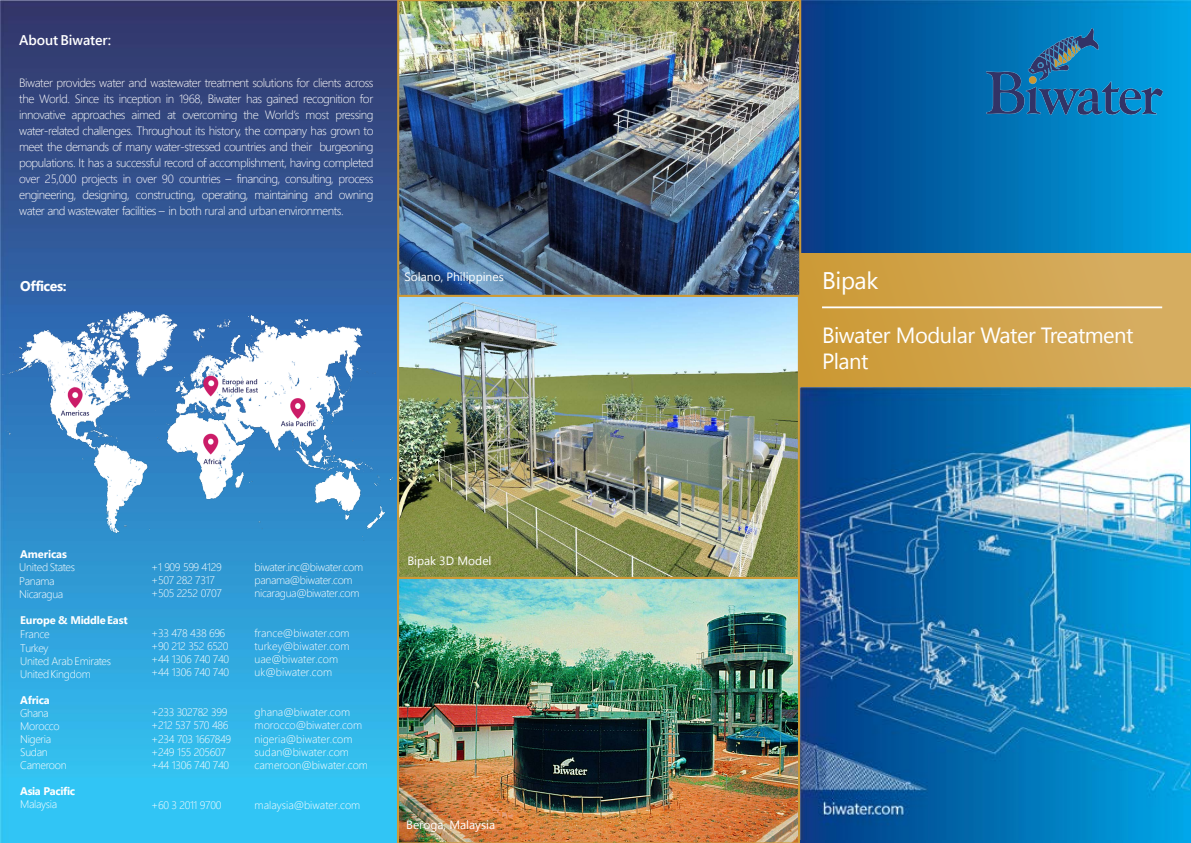
<style>
.page{position:relative;width:1191px;height:843px;background:#fff}
.page>*{position:absolute;margin:0;border:0;box-sizing:border-box;transform-origin:0 0}
.t1{font:24px "Segoe UI";letter-spacing:-.01em;color:#fff}
.t2{font:22px/26.4px "Segoe UI";letter-spacing:-.025em;color:#fff}
.t3{font:600 14px "Segoe UI";letter-spacing:-.01em;color:#fff}
.t4{font:700 14px "Segoe UI";letter-spacing:-.03em;color:#fff}
.t5{font:300 12px/16px "Segoe UI";letter-spacing:-.035em;color:#fff;text-align:justify}
.t6{font:12px "Segoe UI";color:#fff}
.t7{font:300 11px "Segoe UI";letter-spacing:-.03em;color:#fff}
.t8{font:300 11px "Segoe UI";letter-spacing:-.005em;color:#fff}
.t9{font:300 11px "Segoe UI";color:#fff}
.t10{font:700 11px "Segoe UI";letter-spacing:-.02em;color:#fff}
</style>
<div class="page">
<img style="left:800px;top:1px;width:391px;height:702px">
<img style="left:800px;top:253px;width:391px;height:134px">
<img style="left:0;top:0;width:397px;height:842px">
<hr style="left:822px;top:306px;width:340px;height:2px;background:#fff">
<img style="left:986px;top:28px;width:176px;height:86px">
<img style="left:0;top:312px;width:393px;height:228px">
<img style="left:801px;top:387px;width:389px;height:451px">
<img style="left:397px;top:578px;width:403px;height:264px">
<img style="left:400px;top:297px;width:397px;height:278px">
<div style="left:397px;top:294px;width:403px;height:284px;border:2px solid #cc9a37"></div>
<img style="left:397px;top:0;width:404px;height:297px">
<p class="t3" style="left:19px;top:28px;width:94px">About Biwater:</p>
<p class="t5" style="left:19px;top:74px;width:356px">Biwater provides water and wastewater treatment solutions for clients across the World. Since its inception in 1968, Biwater has gained recognition for innovative approaches aimed at overcoming the World’s most pressing water-related challenges. Throughout its history, the company has grown to meet the demands of many water-stressed countries and their burgeoning populations. It has a successful record of accomplishment, having completed over 25,000 projects in over 90 countries – financing, consulting, process engineering, designing, constructing, operating, maintaining and owning water and wastewater facilities – in both rural and urban environments.</p>
<p class="t4" style="left:20px;top:274px;width:48px">Offices:</p>
<p class="t6" style="left:404px;top:266px;width:101px">Solano, Philippines</p>
<p class="t10" style="left:20px;top:545px;width:48px">Americas</p>
<p class="t7" style="left:19px;top:558px;width:57px">UnitedStates</p>
<p class="t7" style="left:19px;top:571px;width:37px">Panama</p>
<p class="t7" style="left:19px;top:584px;width:46px">Nicaragua</p>
<p class="t10" style="left:20px;top:610px;width:109px">Europe &amp; MiddleEast</p>
<p class="t7" style="left:20px;top:624px;width:31px">France</p>
<p class="t7" style="left:20px;top:638px;width:30px">Turkey</p>
<p class="t7" style="left:20px;top:651px;width:92px">United Arab Emirates</p>
<p class="t7" style="left:20px;top:664px;width:72px">UnitedKingdom</p>
<p class="t10" style="left:20px;top:690px;width:31px">Africa</p>
<p class="t7" style="left:20px;top:703px;width:30px">Ghana</p>
<p class="t7" style="left:20px;top:716px;width:41px">Morocco</p>
<p class="t7" style="left:20px;top:729px;width:33px">Nigeria</p>
<p class="t7" style="left:20px;top:742px;width:29px">Sudan</p>
<p class="t7" style="left:20px;top:755px;width:48px">Cameroon</p>
<p class="t10" style="left:20px;top:781px;width:56px">Asia Pacific</p>
<p class="t7" style="left:20px;top:794px;width:38px">Malaysia</p>
<p class="t7" style="left:151px;top:557px;width:72px">+1 909 599 4129</p>
<p class="t7" style="left:151px;top:571px;width:65px">+507 282 7317</p>
<p class="t7" style="left:151px;top:584px;width:72px">+505 2252 0707</p>
<p class="t7" style="left:151px;top:623px;width:76px">+33 478 438 696</p>
<p class="t7" style="left:151px;top:637px;width:79px">+90 212 352 6520</p>
<p class="t7" style="left:151px;top:650px;width:80px">+44 1306 740 740</p>
<p class="t7" style="left:151px;top:663px;width:80px">+44 1306 740 740</p>
<p class="t7" style="left:151px;top:703px;width:78px">+233 302782 399</p>
<p class="t7" style="left:151px;top:716px;width:79px">+212 537 570 486</p>
<p class="t7" style="left:151px;top:729px;width:82px">+234 703 1667849</p>
<p class="t7" style="left:151px;top:742px;width:76px">+249 155 205607</p>
<p class="t7" style="left:151px;top:755px;width:80px">+44 1306 740 740</p>
<p class="t7" style="left:151px;top:795px;width:72px">+60 3 2011 9700</p>
<p class="t7" style="left:255px;top:557px;width:110px">biwater.inc@biwater.com</p>
<p class="t7" style="left:255px;top:571px;width:100px">panama@biwater.com</p>
<p class="t7" style="left:255px;top:584px;width:106px">nicaragua@biwater.com</p>
<p class="t8" style="left:255px;top:623px;width:97px">france@biwater.com</p>
<p class="t8" style="left:255px;top:637px;width:96px">turkey@biwater.com</p>
<p class="t8" style="left:255px;top:650px;width:85px">uae@biwater.com</p>
<p class="t9" style="left:255px;top:663px;width:79px">uk@biwater.com</p>
<p class="t9" style="left:255px;top:703px;width:97px">ghana@biwater.com</p>
<p class="t9" style="left:255px;top:716px;width:109px">morocco@biwater.com</p>
<p class="t8" style="left:255px;top:729px;width:99px">nigeria@biwater.com</p>
<p class="t8" style="left:255px;top:742px;width:96px">sudan@biwater.com</p>
<p class="t8" style="left:255px;top:755px;width:115px">cameroon@biwater.com</p>
<p class="t9" style="left:255px;top:795px;width:107px">malaysia@biwater.com</p>
<p class="t6" style="left:407px;top:551px;width:86px">Bipak 3D Model</p>
<p class="t6" style="left:406px;top:815px;width:90px">Beroga, Malaysia</p>
<p class="t1" style="left:822px;top:261px;width:58px">Bipak</p>
<p class="t2" style="left:822px;top:321px;width:313px">Biwater Modular Water Treatment<br>Plant</p>
</div>
